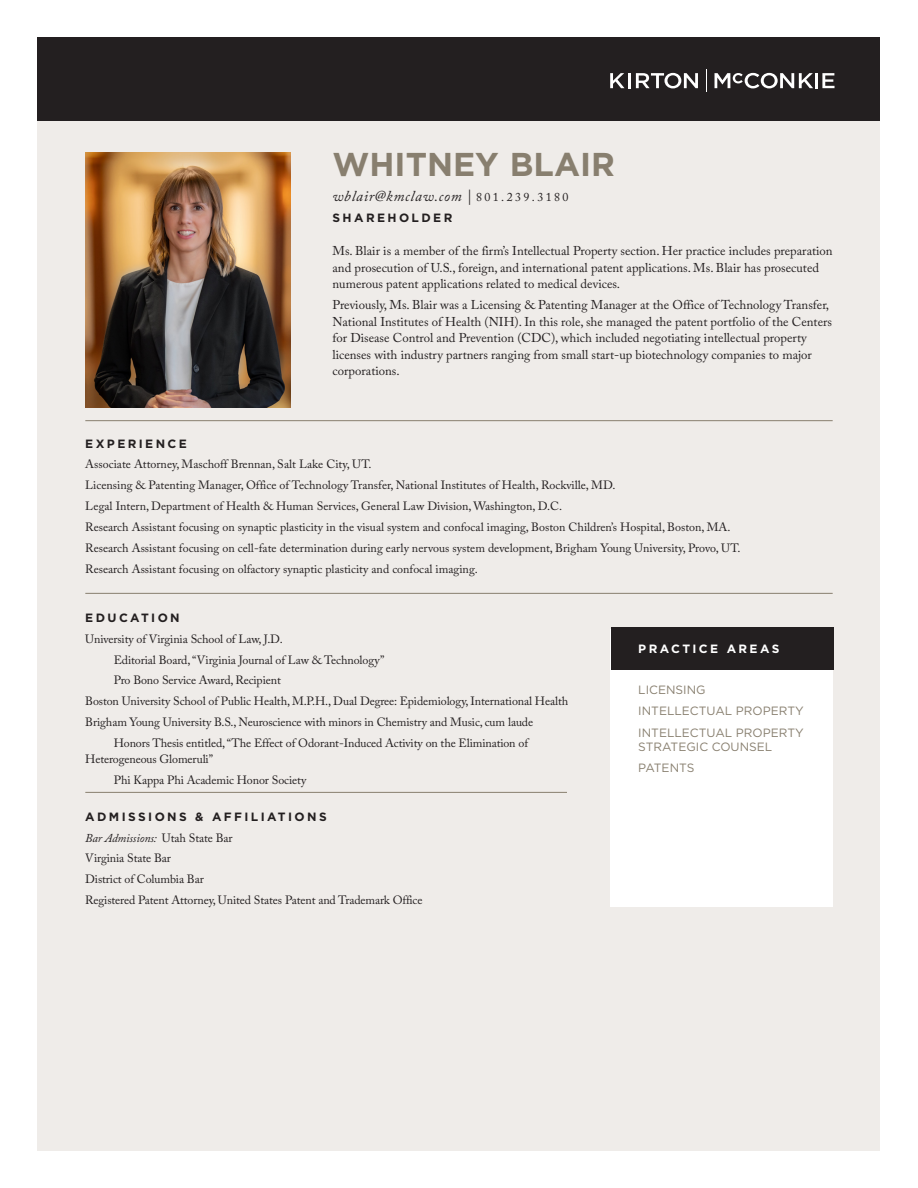
<style>
.page{position:relative;width:918px;height:1188px;background:#fff}
.page>*{position:absolute;margin:0;border:0;box-sizing:border-box;transform-origin:0 0}
.t1{font:700 33px "Gotham";color:#887f6f}
.t2{font:italic 15px "Adobe Caslon Pro";letter-spacing:.05em;color:#231f20}
.t3{font:12.75px/16.5px "Adobe Caslon Pro";color:#231f20}
.t4{font:12px/16.5px "Adobe Caslon Pro";color:#231f20}
.t5{font:12px/14.4px "Gotham";color:#887f6f}
.t6{font:700 12px "Gotham";letter-spacing:.2em;color:#231f20}
.t7{font:italic 12px "Adobe Caslon Pro";letter-spacing:-.01em;color:#231f20}
.t8{font:700 12px "Gotham";letter-spacing:.2em;color:#fff}
.s1{font-style:normal;font-size:12px}
.s2{font-style:normal}
</style>
<div class="page">
<div style="left:38px;top:110px;width:842px;height:1040px;background:#efece9"></div>
<div style="left:38px;top:38px;width:842px;height:83px;background:#231f20"></div>
<svg style="left:610px;top:73px;width:15px;height:15px"></svg>
<svg style="left:636px;top:73px;width:62px;height:15px"></svg>
<hr style="left:815px;top:73px;width:3px;height:15px;background:#fff">
<svg style="left:822px;top:73px;width:13px;height:15px"></svg>
<hr style="left:628px;top:73px;width:3px;height:15px;background:#fff">
<svg style="left:715px;top:73px;width:98px;height:15px"></svg>
<svg style="left:706px;top:69px;width:1px;height:23px"></svg>
<img style="left:85px;top:153px;width:206px;height:254px">
<div style="left:610px;top:629px;width:223px;height:277px;background:#fff"></div>
<div style="left:611px;top:628px;width:223px;height:42px;background:#231f20"></div>
<hr style="left:85px;top:420px;width:748px;height:1px;background:#887f6f">
<hr style="left:85px;top:593px;width:748px;height:1px;background:#887f6f">
<hr style="left:85px;top:792px;width:482px;height:1px;background:#887f6f">
<p class="t1" style="left:333px;top:143px;width:284px">WHITNEY BLAIR</p>
<p class="t2" style="left:333px;top:188px;width:238px">wblair@kmclaw.com | <span class="s1">801.239.3180</span></p>
<p class="t6" style="left:333px;top:210px;width:121px">SHAREHOLDER</p>
<p class="t3" style="left:333px;top:243px;width:502px">Ms. Blair is a member of the firm’s Intellectual Property section. Her practice includes preparation and prosecution of U.S., foreign, and international patent applications. Ms. Blair has prosecuted numerous patent applications related to medical devices.</p>
<p class="t3" style="left:333px;top:296px;width:501px">Previously, Ms. Blair was a Licensing &amp; Patenting Manager at the Office of Technology Transfer, National Institutes of Health (NIH). In this role, she managed the patent portfolio of the Centers for Disease Control and Prevention (CDC), which included negotiating intellectual property licenses with industry partners ranging from small start-up biotechnology companies to major corporations.</p>
<p class="t6" style="left:85px;top:435px;width:103px">EXPERIENCE</p>
<p class="t4" style="left:85px;top:456px;width:288px">Associate Attorney, Maschoff Brennan, Salt Lake City, UT.</p>
<p class="t4" style="left:85px;top:477px;width:532px">Licensing &amp; Patenting Manager, Office of Technology Transfer, National Institutes of Health, Rockville, MD.</p>
<p class="t4" style="left:85px;top:498px;width:479px">Legal Intern, Department of Health &amp; Human Services, General Law Division, Washington, D.C.</p>
<p class="t4" style="left:85px;top:519px;width:647px">Research Assistant focusing on synaptic plasticity in the visual system and confocal imaging, Boston Children’s Hospital, Boston, MA.</p>
<p class="t4" style="left:85px;top:539px;width:657px">Research Assistant focusing on cell-fate determination during early nervous system development, Brigham Young University, Provo, UT.</p>
<p class="t4" style="left:85px;top:560px;width:394px">Research Assistant focusing on olfactory synaptic plasticity and confocal imaging.</p>
<p class="t6" style="left:85px;top:610px;width:96px">EDUCATION</p>
<p class="t4" style="left:85px;top:630px;width:199px">University of Virginia School of Law, J.D.</p>
<p class="t4" style="left:114px;top:651px;width:272px">Editorial Board, “Virginia Journal of Law &amp; Technology”</p>
<p class="t4" style="left:114px;top:672px;width:169px">Pro Bono Service Award, Recipient</p>
<p class="t4" style="left:85px;top:693px;width:484px">Boston University School of Public Health, M.P.H., Dual Degree: Epidemiology, International Health</p>
<p class="t4" style="left:85px;top:714px;width:449px">Brigham Young University B.S., Neuroscience with minors in Chemistry and Music, cum laude</p>
<p class="t4" style="left:85px;top:735px;width:444px;text-indent:29px">Honors Thesis entitled, “The Effect of Odorant-Induced Activity on the Elimination of<br>Heterogeneous Glomeruli”</p>
<p class="t4" style="left:114px;top:772px;width:194px">Phi Kappa Phi Academic Honor Society</p>
<p class="t6" style="left:85px;top:809px;width:243px">ADMISSIONS &amp; AFFILIATIONS</p>
<p class="t7" style="left:85px;top:830px;width:149px">Bar Admissions: <span class="s2">Utah State Bar</span></p>
<p class="t4" style="left:85px;top:850px;width:87px">Virginia State Bar</p>
<p class="t4" style="left:85px;top:871px;width:120px">District of Columbia Bar</p>
<p class="t4" style="left:85px;top:892px;width:339px">Registered Patent Attorney, United States Patent and Trademark Office</p>
<p class="t8" style="left:638px;top:641px;width:143px">PRACTICE AREAS</p>
<p class="t5" style="left:638px;top:683px;width:69px">LICENSING</p>
<p class="t5" style="left:638px;top:704px;width:167px">INTELLECTUAL PROPERTY</p>
<p class="t5" style="left:638px;top:725px;width:167px">INTELLECTUAL PROPERTY<br>STRATEGIC COUNSEL</p>
<p class="t5" style="left:638px;top:760px;width:58px">PATENTS</p>
</div>
